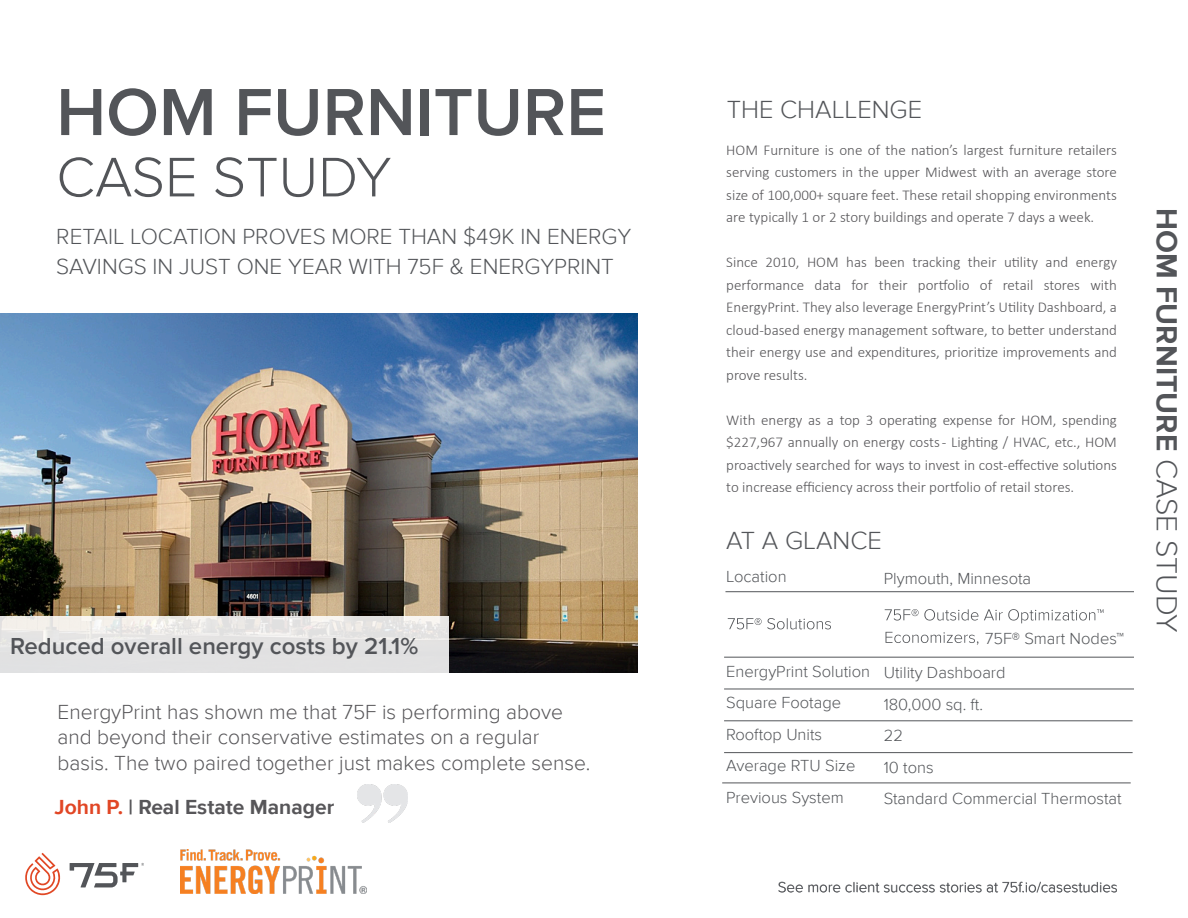
<style>
.page{position:relative;width:1188px;height:918px;background:#fff}
.page>*{position:absolute;margin:0;border:0;box-sizing:border-box;transform-origin:0 0}
.t1{font:600 69px "Proxima Nova";color:#535559}
.t2{font:300 57.75px "Proxima Nova";color:#535559}
.t3{font:700 30px "Proxima Nova";color:#535559}
.t4{font:300 25.5px "Proxima Nova";color:#535559}
.t5{font:600 24px "Proxima Nova";color:#535559}
.t6{font:300 22.5px/30px "Proxima Nova";color:#535559}
.t7{font:300 21px "Proxima Nova";color:#575659}
.t8{font:700 21px "Proxima Nova";color:#575659}
.t9{font:300 16.5px "Proxima Nova";color:#535559}
.t10{font:300 15px/22.5px "Calibri";color:#575659;text-align:justify}
.t11{font:300 15px "Proxima Nova";color:#535559}
.s1{color:#e14625}
.s2{font-weight:300}
</style>
<div class="page">
<img style="left:180px;top:850px;width:187px;height:44px">
<svg style="left:25px;top:853px;width:36px;height:42px"></svg>
<svg style="left:70px;top:863px;width:74px;height:24px"></svg>
<svg style="left:779px;top:882px;width:338px;height:11px"></svg>
<hr style="left:724px;top:657px;width:410px;height:1px;background:#535559">
<hr style="left:724px;top:721px;width:409px;height:1px;background:#535559">
<hr style="left:724px;top:689px;width:410px;height:1px;background:#535559">
<hr style="left:724px;top:752px;width:409px;height:1px;background:#535559">
<hr style="left:725px;top:591px;width:409px;height:1px;background:#535559">
<img style="left:0;top:313px;width:637px;height:359px">
<svg style="left:886px;top:632px;width:93px;height:13px"></svg>
<svg style="left:885px;top:609px;width:219px;height:14px"></svg>
<svg style="left:728px;top:618px;width:103px;height:11px"></svg>
<div style="left:0;top:616px;width:449px;height:58px;background:linear-gradient(to bottom,#edebe8,#dedfe1)"></div>
<hr style="left:722px;top:783px;width:409px;height:1px;background:#535559">
<img style="left:357px;top:784px;width:50px;height:39px">
<p class="t1" style="left:56px;top:61px;width:551px">HOM FURNITURE</p>
<p class="t2" style="left:56px;top:144px;width:337px">CASE STUDY</p>
<p class="t6" style="left:56px;top:223px;width:577px">RETAIL LOCATION PROVES MORE THAN $49K IN ENERGY<br>SAVINGS IN JUST ONE YEAR WITH 75F &amp; ENERGYPRINT</p>
<p class="t5" style="left:10px;top:628px;width:410px">Reduced overall energy costs by 21.1%</p>
<p class="t7" style="left:58px;top:700px;width:507px">EnergyPrint has shown me that 75F is performing above</p>
<p class="t7" style="left:58px;top:725px;width:483px">and beyond their conservative estimates on a regular</p>
<p class="t7" style="left:58px;top:751px;width:534px">basis. The two paired together just makes complete sense.</p>
<p class="t8" style="left:55px;top:795px;width:281px"><span class="s1">John P.</span> | Real Estate Manager</p>
<p class="t4" style="left:727px;top:95px;width:197px">THE CHALLENGE</p>
<p class="t10" style="left:726px;top:139px;width:392px">HOM Furniture is one of the nation’s largest furniture retailers serving customers in the upper Midwest with an average store size of 100,000+ square feet. These retail shopping environments are typically 1 or 2 story buildings and operate 7 days a week.</p>
<p class="t10" style="left:726px;top:251px;width:392px">Since 2010, HOM has been tracking their utility and energy performance data for their portfolio of retail stores with EnergyPrint. They also leverage EnergyPrint’s Utility Dashboard, a cloud-based energy management software, to better understand their energy use and expenditures, prioritize improvements and prove results.</p>
<p class="t10" style="left:726px;top:409px;width:392px">With energy as a top 3 operating expense for HOM, spending $227,967 annually on energy costs - Lighting / HVAC, etc., HOM proactively searched for ways to invest in cost-effective solutions to increase efficiency across their portfolio of retail stores.</p>
<p class="t4" style="left:726px;top:526px;width:157px">AT A GLANCE</p>
<p class="t9" style="left:726px;top:567px;width:62px">Location</p>
<p class="t9" style="left:884px;top:569px;width:149px">Plymouth, Minnesota</p>
<p class="t9" style="left:726px;top:662px;width:145px">EnergyPrint Solution</p>
<p class="t9" style="left:726px;top:693px;width:117px">Square Footage</p>
<p class="t9" style="left:726px;top:725px;width:98px">Rooftop Units</p>
<p class="t9" style="left:726px;top:756px;width:131px">Average RTU Size</p>
<p class="t9" style="left:726px;top:788px;width:119px">Previous System</p>
<p class="t9" style="left:985px;top:629px;width:140px">75F® Smart Nodes™</p>
<p class="t9" style="left:884px;top:663px;width:123px">Utility Dashboard</p>
<p class="t9" style="left:884px;top:695px;width:101px">180,000 sq. ft.</p>
<p class="t9" style="left:884px;top:726px;width:21px">22</p>
<p class="t9" style="left:884px;top:758px;width:51px">10 tons</p>
<p class="t9" style="left:884px;top:789px;width:239px">Standard Commercial Thermostat</p>
<p class="t11" style="left:778px;top:879px;width:341px">See more client success stories at 75f.io/casestudies</p>
<p class="t3" style="left:1184px;top:208px;width:426px;rotate:90deg">HOM FURNITURE <span class="s2">CASE STUDY</span></p>
</div>
